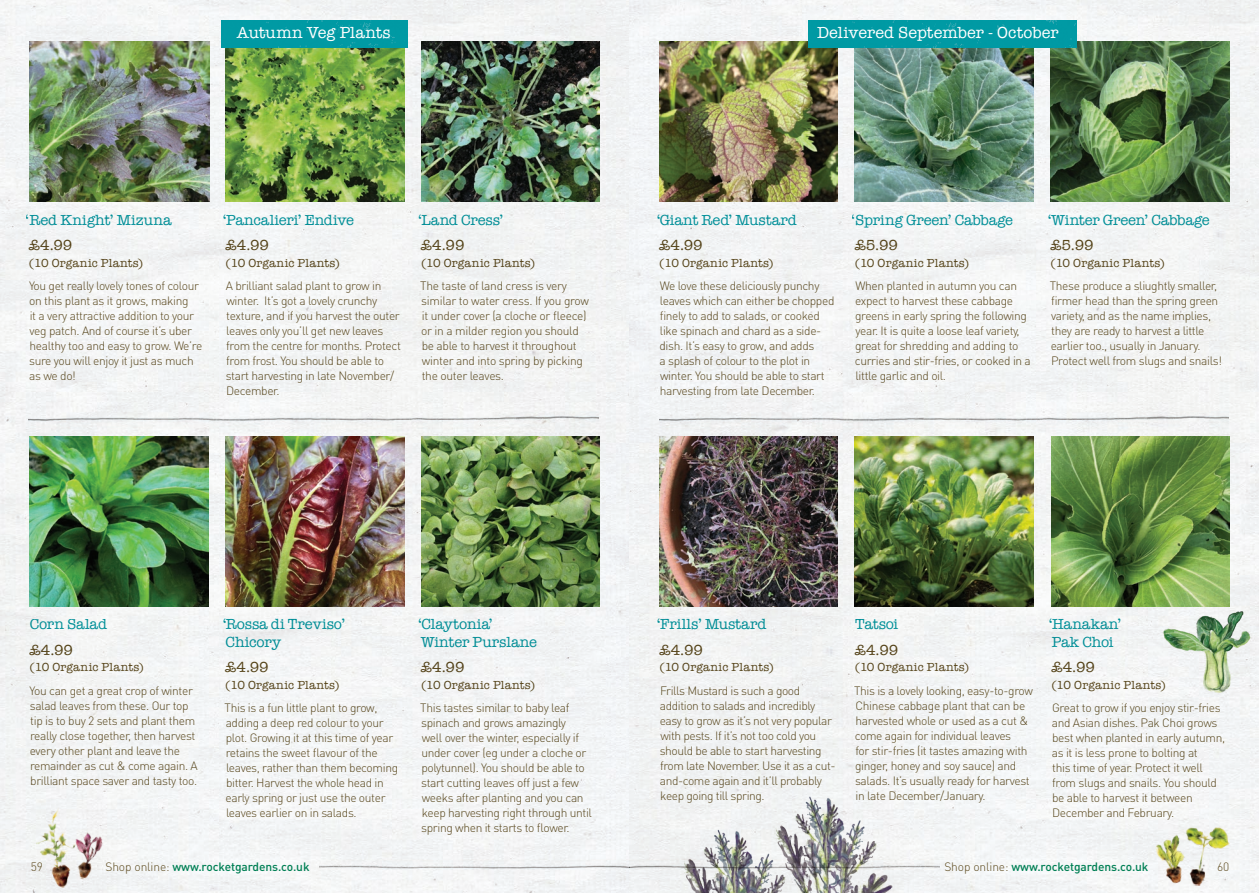
<style>
.page{position:relative;width:1259px;height:893px;background:#f3f4f5}
.page>*{position:absolute;margin:0;border:0;box-sizing:border-box;transform-origin:0 0}
.t1{font:16.5px "American Typewriter";letter-spacing:.005em;color:#fff}
.t2{font:15px/17.5px "American Typewriter";letter-spacing:-.005em;color:#00959e}
.t3{font:15px "American Typewriter";letter-spacing:-.015em;color:#5a471b}
.t4{font:300 12px/15px "DIN Pro";letter-spacing:-.03em;color:#5a471b}
.t5{font:12px "American Typewriter";letter-spacing:.02em;color:#5a471b}
.t6{font:500 12px "DIN Pro";letter-spacing:-.01em;color:#007f54}
.s1{font-weight:300;color:#5a471b}
</style>
<div class="page">
<img style="left:319px;top:859px;width:621px;height:16px">
<img style="left:659px;top:436px;width:179px;height:170px">
<img style="left:659px;top:41px;width:179px;height:160px">
<img style="left:225px;top:47px;width:179px;height:154px">
<img style="left:421px;top:436px;width:179px;height:170px">
<img style="left:421px;top:41px;width:179px;height:160px">
<img style="left:225px;top:436px;width:179px;height:170px">
<img style="left:29px;top:41px;width:180px;height:160px">
<img style="left:30px;top:436px;width:178px;height:170px">
<img style="left:1051px;top:436px;width:178px;height:170px">
<img style="left:855px;top:436px;width:178px;height:170px">
<img style="left:1050px;top:41px;width:179px;height:160px">
<img style="left:855px;top:47px;width:178px;height:154px">
<div style="left:808px;top:20px;width:268px;height:27px;background:#009aa4"></div>
<div style="left:222px;top:20px;width:185px;height:27px;background:#009aa4"></div>
<img style="left:659px;top:412px;width:569px;height:16px">
<img style="left:29px;top:412px;width:569px;height:16px">
<img style="left:1152px;top:597px;width:107px;height:103px">
<img style="left:716px;top:788px;width:208px;height:105px">
<img style="left:624px;top:821px;width:208px;height:72px">
<img style="left:79px;top:825px;width:28px;height:57px">
<img style="left:33px;top:805px;width:46px;height:85px">
<img style="left:1180px;top:822px;width:53px;height:66px">
<img style="left:1152px;top:831px;width:44px;height:56px">
<h1 class="t1" style="left:237px;top:20px;width:155px">Autumn Veg Plants</h1>
<h1 class="t1" style="left:817px;top:20px;width:243px">Delivered September - October</h1>
<p class="t2" style="left:26px;top:211px;width:147px">‘Red Knight’ Mizuna</p>
<p class="t3" style="left:29px;top:234px;width:45px">£4.99</p>
<p class="t5" style="left:29px;top:253px;width:116px">(10 Organic Plants)</p>
<p class="t4" style="left:29px;top:278px;width:175px">You get really lovely tones of colour on this plant as it grows, making<br>it a very attractive addition to your veg patch. And of course it’s uber healthy too and easy to grow. We’re sure you will enjoy it just as much as we do!</p>
<p class="t2" style="left:223px;top:211px;width:133px">‘Pancalieri’ Endive</p>
<p class="t3" style="left:225px;top:234px;width:45px">£4.99</p>
<p class="t5" style="left:226px;top:253px;width:116px">(10 Organic Plants)</p>
<p class="t4" style="left:226px;top:278px;width:177px">A brilliant salad plant to grow in winter. It’s got a lovely crunchy texture, and if you harvest the outer leaves only you’ll get new leaves from the centre for months. Protect from frost. You should be able to start harvesting in late November/<br>December.</p>
<p class="t2" style="left:418px;top:211px;width:87px">‘Land Cress’</p>
<p class="t3" style="left:421px;top:234px;width:45px">£4.99</p>
<p class="t5" style="left:421px;top:253px;width:116px">(10 Organic Plants)</p>
<p class="t4" style="left:420px;top:278px;width:170px">The taste of land cress is very similar to water cress. If you grow it under cover (a cloche or fleece) or in a milder region you should be able to harvest it throughout winter and into spring by picking the outer leaves.</p>
<p class="t2" style="left:656px;top:211px;width:142px">‘Giant Red’ Mustard</p>
<p class="t3" style="left:659px;top:234px;width:45px">£4.99</p>
<p class="t5" style="left:659px;top:253px;width:116px">(10 Organic Plants)</p>
<p class="t4" style="left:659px;top:278px;width:176px">We love these deliciously punchy leaves which can either be chopped finely to add to salads, or cooked like spinach and chard as a side&shy;dish. It’s easy to grow, and adds<br>a splash of colour to the plot in winter. You should be able to start harvesting from late December.</p>
<p class="t2" style="left:852px;top:211px;width:163px">‘Spring Green’ Cabbage</p>
<p class="t3" style="left:854px;top:234px;width:45px">£5.99</p>
<p class="t5" style="left:855px;top:253px;width:116px">(10 Organic Plants)</p>
<p class="t4" style="left:855px;top:278px;width:178px">When planted in autumn you can expect to harvest these cabbage greens in early spring the following year. It is quite a loose leaf variety, great for shredding and adding to curries and stir-fries, or cooked in a little garlic and oil.</p>
<p class="t2" style="left:1047px;top:211px;width:164px">‘Winter Green’ Cabbage</p>
<p class="t3" style="left:1050px;top:234px;width:45px">£5.99</p>
<p class="t5" style="left:1050px;top:253px;width:116px">(10 Organic Plants)</p>
<p class="t4" style="left:1050px;top:278px;width:174px">These produce a sliughtly smaller, firmer head than the spring green variety, and as the name implies, they are ready to harvest a little earlier too., usually in January.<br>Protect well from slugs and snails!</p>
<p class="t2" style="left:30px;top:615px;width:79px">Corn Salad</p>
<p class="t3" style="left:29px;top:638px;width:45px">£4.99</p>
<p class="t5" style="left:30px;top:658px;width:116px">(10 Organic Plants)</p>
<p class="t4" style="left:30px;top:682px;width:170px">You can get a great crop of winter salad leaves from these. Our top tip is to buy 2 sets and plant them really close together, then harvest every other plant and leave the remainder as cut &amp; come again. A brilliant space saver and tasty too.</p>
<p class="t2" style="left:222px;top:615px;width:124px">‘Rossa di Treviso’<br>Chicory</p>
<p class="t3" style="left:225px;top:656px;width:45px">£4.99</p>
<p class="t5" style="left:225px;top:675px;width:116px">(10 Organic Plants)</p>
<p class="t4" style="left:225px;top:700px;width:175px">This is a fun little plant to grow, adding a deep red colour to your plot. Growing it at this time of year retains the sweet flavour of the leaves, rather than them becoming bitter. Harvest the whole head in early spring or just use the outer leaves earlier on in salads.</p>
<p class="t2" style="left:418px;top:615px;width:120px">‘Claytonia’<br>Winter Purslane</p>
<p class="t3" style="left:421px;top:656px;width:45px">£4.99</p>
<p class="t5" style="left:421px;top:675px;width:116px">(10 Organic Plants)</p>
<p class="t4" style="left:420px;top:700px;width:173px">This tastes similar to baby leaf spinach and grows amazingly<br>well over the winter, especially if under cover (eg under a cloche or polytunnel). You should be able to start cutting leaves off just a few weeks after planting and you can keep harvesting right through until spring when it starts to flower.</p>
<p class="t2" style="left:656px;top:615px;width:111px">‘Frills’ Mustard</p>
<p class="t3" style="left:659px;top:638px;width:45px">£4.99</p>
<p class="t5" style="left:659px;top:658px;width:116px">(10 Organic Plants)</p>
<p class="t4" style="left:660px;top:682px;width:177px">Frills Mustard is such a good addition to salads and incredibly easy to grow as it’s not very popular with pests. If it’s not too cold you should be able to start harvesting from late November. Use it as a cut&shy;and-come again and it’ll probably keep going till spring.</p>
<p class="t2" style="left:855px;top:615px;width:45px">Tatsoi</p>
<p class="t3" style="left:854px;top:638px;width:45px">£4.99</p>
<p class="t5" style="left:855px;top:658px;width:116px">(10 Organic Plants)</p>
<p class="t4" style="left:854px;top:682px;width:180px">This is a lovely looking, easy-to-grow Chinese cabbage plant that can be harvested whole or used as a cut &amp; come again for individual leaves<br>for stir-fries (it tastes amazing with ginger, honey and soy sauce) and salads. It’s usually ready for harvest in late December/January.</p>
<p class="t2" style="left:1048px;top:615px;width:74px">‘Hanakan’<br>Pak Choi</p>
<p class="t3" style="left:1051px;top:656px;width:45px">£4.99</p>
<p class="t5" style="left:1051px;top:675px;width:116px">(10 Organic Plants)</p>
<p class="t4" style="left:1052px;top:700px;width:175px">Great to grow if you enjoy stir-fries and Asian dishes. Pak Choi grows best when planted in early autumn, as it is less prone to bolting at<br>this time of year. Protect it well from slugs and snails. You should be able to harvest it between<br>December and February.</p>
<p class="t4" style="left:31px;top:858px;width:14px">59</p>
<p class="t6" style="left:105px;top:858px;width:206px"><span class="s1">Shop online:</span> www.rocketgardens.co.uk</p>
<p class="t6" style="left:944px;top:858px;width:206px"><span class="s1">Shop online:</span> www.rocketgardens.co.uk</p>
<p class="t4" style="left:1217px;top:858px;width:14px">60</p>
</div>
